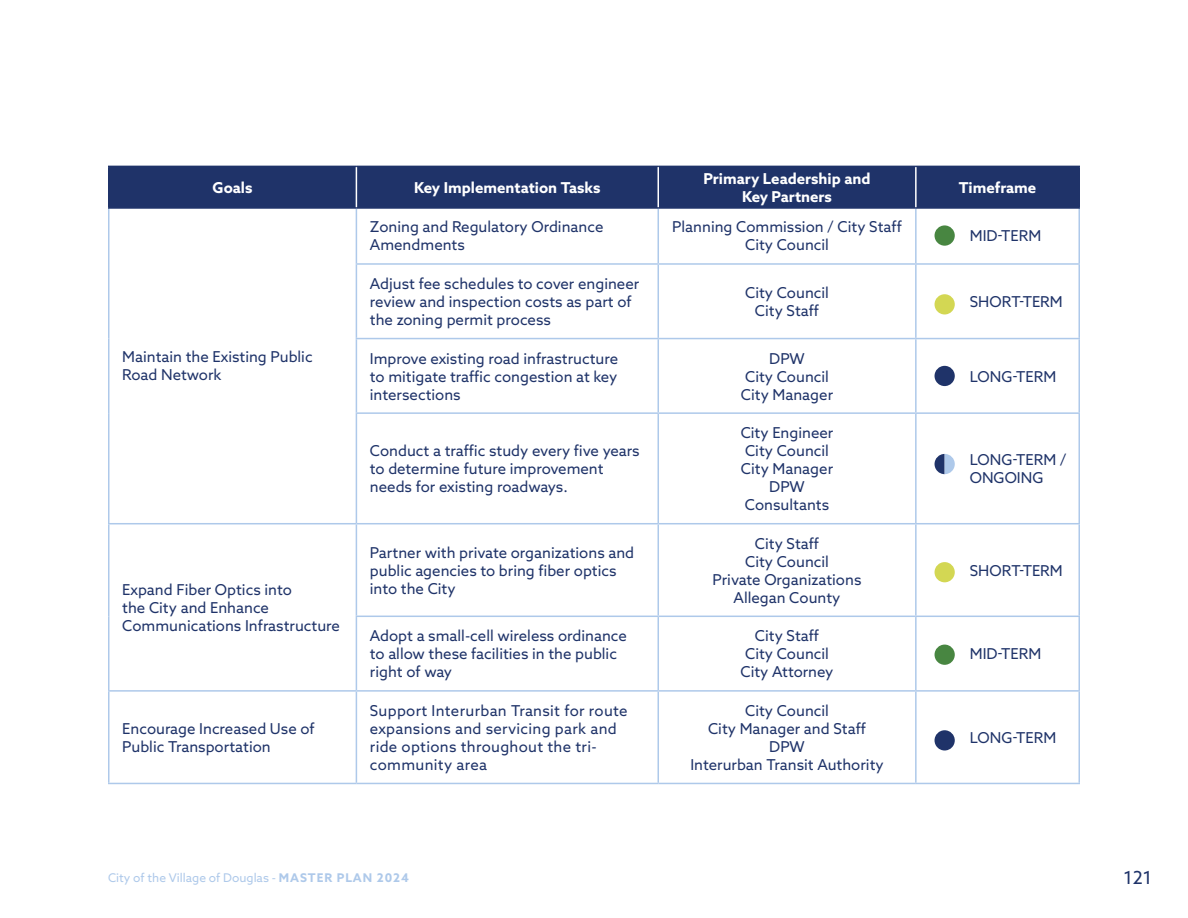
<style>
.page{position:relative;width:1188px;height:918px;background:#fff}
.page>*{position:absolute;margin:0;border:0;box-sizing:border-box;transform-origin:0 0}
.t1{font:18px "Azo Sans";color:#1f3369}
.Body{font:15px/18px "Azo Sans";color:#1f3369}
.Body-2{font:15px/18px "Azo Sans";letter-spacing:.02em;color:#1f3369}
.Body-3{font:700 15px/18px "Azo Sans";color:#fff;text-align:center}
.t2{font:12px "Azo Sans";color:#aec9ea}
.s1{font-weight:700}
</style>
<div class="page">
<hr style="left:108px;top:208px;width:2px;height:56px;background:#aec9ea">
<hr style="left:356px;top:208px;width:1px;height:55px;background:#aec9ea">
<hr style="left:658px;top:208px;width:1px;height:55px;background:#aec9ea">
<hr style="left:915px;top:208px;width:2px;height:55px;background:#aec9ea">
<hr style="left:1078px;top:208px;width:2px;height:55px;background:#aec9ea">
<hr style="left:108px;top:264px;width:2px;height:75px;background:#aec9ea">
<hr style="left:356px;top:263px;width:302px;height:2px;background:#aec9ea">
<hr style="left:356px;top:265px;width:1px;height:73px;background:#aec9ea">
<hr style="left:658px;top:263px;width:258px;height:2px;background:#aec9ea">
<hr style="left:658px;top:265px;width:1px;height:73px;background:#aec9ea">
<hr style="left:916px;top:263px;width:164px;height:2px;background:#aec9ea">
<hr style="left:915px;top:265px;width:2px;height:73px;background:#aec9ea">
<hr style="left:1078px;top:265px;width:2px;height:73px;background:#aec9ea">
<hr style="left:108px;top:339px;width:2px;height:74px;background:#aec9ea">
<hr style="left:356px;top:338px;width:302px;height:1px;background:#aec9ea">
<hr style="left:356px;top:339px;width:1px;height:73px;background:#aec9ea">
<hr style="left:658px;top:338px;width:258px;height:1px;background:#aec9ea">
<hr style="left:658px;top:339px;width:1px;height:73px;background:#aec9ea">
<hr style="left:916px;top:338px;width:164px;height:1px;background:#aec9ea">
<hr style="left:915px;top:339px;width:2px;height:73px;background:#aec9ea">
<hr style="left:1078px;top:339px;width:2px;height:73px;background:#aec9ea">
<hr style="left:108px;top:413px;width:2px;height:110px;background:#aec9ea">
<hr style="left:356px;top:412px;width:302px;height:2px;background:#aec9ea">
<hr style="left:356px;top:414px;width:1px;height:109px;background:#aec9ea">
<hr style="left:658px;top:412px;width:258px;height:2px;background:#aec9ea">
<hr style="left:658px;top:414px;width:1px;height:109px;background:#aec9ea">
<hr style="left:916px;top:412px;width:164px;height:2px;background:#aec9ea">
<hr style="left:915px;top:414px;width:2px;height:109px;background:#aec9ea">
<hr style="left:1078px;top:414px;width:2px;height:109px;background:#aec9ea">
<hr style="left:108px;top:523px;width:248px;height:1px;background:#aec9ea">
<hr style="left:108px;top:524px;width:2px;height:92px;background:#aec9ea">
<hr style="left:356px;top:523px;width:302px;height:1px;background:#aec9ea">
<hr style="left:356px;top:524px;width:1px;height:92px;background:#aec9ea">
<hr style="left:658px;top:523px;width:258px;height:1px;background:#aec9ea">
<hr style="left:658px;top:524px;width:1px;height:92px;background:#aec9ea">
<hr style="left:916px;top:523px;width:164px;height:1px;background:#aec9ea">
<hr style="left:915px;top:524px;width:2px;height:92px;background:#aec9ea">
<hr style="left:1078px;top:524px;width:2px;height:92px;background:#aec9ea">
<hr style="left:108px;top:616px;width:2px;height:74px;background:#aec9ea">
<hr style="left:356px;top:616px;width:302px;height:1px;background:#aec9ea">
<hr style="left:356px;top:617px;width:1px;height:73px;background:#aec9ea">
<hr style="left:658px;top:616px;width:258px;height:1px;background:#aec9ea">
<hr style="left:658px;top:617px;width:1px;height:73px;background:#aec9ea">
<hr style="left:916px;top:616px;width:164px;height:1px;background:#aec9ea">
<hr style="left:915px;top:617px;width:2px;height:73px;background:#aec9ea">
<hr style="left:1078px;top:617px;width:2px;height:73px;background:#aec9ea">
<hr style="left:108px;top:690px;width:248px;height:2px;background:#aec9ea">
<hr style="left:108px;top:692px;width:2px;height:91px;background:#aec9ea">
<hr style="left:356px;top:690px;width:302px;height:2px;background:#aec9ea">
<hr style="left:356px;top:692px;width:1px;height:91px;background:#aec9ea">
<hr style="left:658px;top:690px;width:258px;height:2px;background:#aec9ea">
<hr style="left:658px;top:692px;width:1px;height:91px;background:#aec9ea">
<hr style="left:916px;top:690px;width:164px;height:2px;background:#aec9ea">
<hr style="left:915px;top:692px;width:2px;height:91px;background:#aec9ea">
<hr style="left:1078px;top:692px;width:2px;height:91px;background:#aec9ea">
<hr style="left:108px;top:783px;width:248px;height:1px;background:#aec9ea">
<hr style="left:356px;top:783px;width:302px;height:1px;background:#aec9ea">
<hr style="left:658px;top:783px;width:258px;height:1px;background:#aec9ea">
<hr style="left:916px;top:783px;width:164px;height:1px;background:#aec9ea">
<div style="left:110px;top:167px;width:968px;height:40px;background:#1f3369"></div>
<hr style="left:108px;top:166px;width:248px;height:1px;background:#1f3369">
<hr style="left:108px;top:167px;width:2px;height:40px;background:#1f3369">
<hr style="left:356px;top:166px;width:302px;height:1px;background:#1f3369">
<hr style="left:658px;top:166px;width:258px;height:1px;background:#1f3369">
<hr style="left:916px;top:166px;width:164px;height:1px;background:#1f3369">
<hr style="left:1078px;top:167px;width:2px;height:40px;background:#1f3369">
<hr style="left:108px;top:207px;width:248px;height:2px;background:#1f3369">
<hr style="left:356px;top:207px;width:302px;height:2px;background:#1f3369">
<hr style="left:658px;top:207px;width:258px;height:2px;background:#1f3369">
<hr style="left:916px;top:207px;width:164px;height:2px;background:#1f3369">
<hr style="left:356px;top:167px;width:1px;height:40px;background:#fff">
<hr style="left:658px;top:167px;width:1px;height:40px;background:#fff">
<hr style="left:915px;top:167px;width:2px;height:40px;background:#fff">
<svg style="left:935px;top:454px;width:20px;height:20px"></svg>
<div style="left:935px;top:294px;width:20px;height:20px;background:#d3d753;border-radius:50%"></div>
<div style="left:935px;top:225px;width:20px;height:21px;background:#488641;border-radius:50%"></div>
<div style="left:935px;top:562px;width:20px;height:20px;background:#d3d753;border-radius:50%"></div>
<div style="left:935px;top:645px;width:20px;height:20px;background:#488641;border-radius:50%"></div>
<div style="left:935px;top:366px;width:20px;height:20px;background:#1f3369;border-radius:50%"></div>
<div style="left:935px;top:730px;width:20px;height:21px;background:#1f3369;border-radius:50%"></div>
<p class="Body-3" style="left:213px;top:178px;width:41px">Goals</p>
<p class="Body-3" style="left:414px;top:178px;width:188px">Key Implementation Tasks</p>
<p class="Body-3" style="left:704px;top:169px;width:169px">Primary Leadership and<br>Key Partners</p>
<p class="Body-3" style="left:959px;top:178px;width:79px">Timeframe</p>
<p class="Body" style="left:122px;top:348px;width:192px">Maintain the Existing Public<br>Road Network</p>
<p class="Body" style="left:122px;top:581px;width:219px">Expand Fiber Optics into<br>the City and Enhance<br>Communications Infrastructure</p>
<p class="Body" style="left:122px;top:719px;width:194px">Encourage Increased Use of<br>Public Transportation</p>
<p class="Body" style="left:370px;top:218px;width:235px">Zoning and Regulatory Ordinance<br>Amendments</p>
<p class="Body" style="left:672px;top:218px;width:231px">Planning Commission / City Staff</p>
<p class="Body" style="left:745px;top:236px;width:85px">City Council</p>
<p class="Body" style="left:370px;top:275px;width:271px">Adjust fee schedules to cover engineer review and inspection costs as part of the zoning permit process</p>
<p class="Body" style="left:745px;top:284px;width:85px">City Council</p>
<p class="Body" style="left:755px;top:302px;width:66px">City Staff</p>
<p class="Body" style="left:370px;top:349px;width:250px;text-align:justify">Improve existing road infrastructure to mitigate traffic congestion at key intersections</p>
<p class="Body" style="left:769px;top:349px;width:37px">DPW</p>
<p class="Body" style="left:745px;top:367px;width:85px">City Council</p>
<p class="Body" style="left:741px;top:385px;width:94px">City Manager</p>
<p class="Body" style="left:370px;top:442px;width:271px">Conduct a traffic study every five years to determine future improvement needs for existing roadways.</p>
<p class="Body" style="left:370px;top:543px;width:266px">Partner with private organizations and public agencies to bring fiber optics into the City</p>
<p class="Body" style="left:741px;top:424px;width:94px">City Engineer</p>
<p class="Body" style="left:745px;top:442px;width:85px">City Council</p>
<p class="Body" style="left:741px;top:460px;width:94px">City Manager</p>
<p class="Body" style="left:769px;top:478px;width:37px">DPW</p>
<p class="Body" style="left:745px;top:496px;width:86px">Consultants</p>
<p class="Body" style="left:755px;top:534px;width:66px">City Staff</p>
<p class="Body" style="left:745px;top:552px;width:85px">City Council</p>
<p class="Body" style="left:713px;top:570px;width:150px">Private Organizations</p>
<p class="Body" style="left:734px;top:588px;width:108px">Allegan County</p>
<p class="Body" style="left:370px;top:627px;width:259px">Adopt a small-cell wireless ordinance to allow these facilities in the public right of way</p>
<p class="Body" style="left:755px;top:627px;width:66px">City Staff</p>
<p class="Body" style="left:745px;top:645px;width:85px">City Council</p>
<p class="Body" style="left:741px;top:663px;width:95px">City Attorney</p>
<p class="Body-2" style="left:370px;top:701px;width:259px">Support Interurban Transit for route expansions and servicing park and ride options throughout the tri&shy;community area</p>
<p class="Body" style="left:745px;top:701px;width:85px">City Council</p>
<p class="Body" style="left:708px;top:719px;width:159px">City Manager and Staff</p>
<p class="Body" style="left:769px;top:737px;width:37px">DPW</p>
<p class="Body" style="left:690px;top:755px;width:195px">Interurban Transit Authority</p>
<p class="Body" style="left:970px;top:227px;width:73px">MID-TERM</p>
<p class="Body" style="left:970px;top:293px;width:95px">SHORT-TERM</p>
<p class="Body" style="left:970px;top:367px;width:88px">LONG-TERM</p>
<p class="Body" style="left:970px;top:451px;width:98px">LONG-TERM /<br>ONGOING</p>
<p class="Body" style="left:970px;top:561px;width:95px">SHORT-TERM</p>
<p class="Body" style="left:970px;top:645px;width:73px">MID-TERM</p>
<p class="Body" style="left:970px;top:728px;width:88px">LONG-TERM</p>
<p class="t2" style="left:108px;top:870px;width:302px">City of the Village of Douglas - <span class="s1">MASTER PLAN 2024</span></p>
<p class="t1" style="left:1124px;top:866px;width:30px">121</p>
</div>
